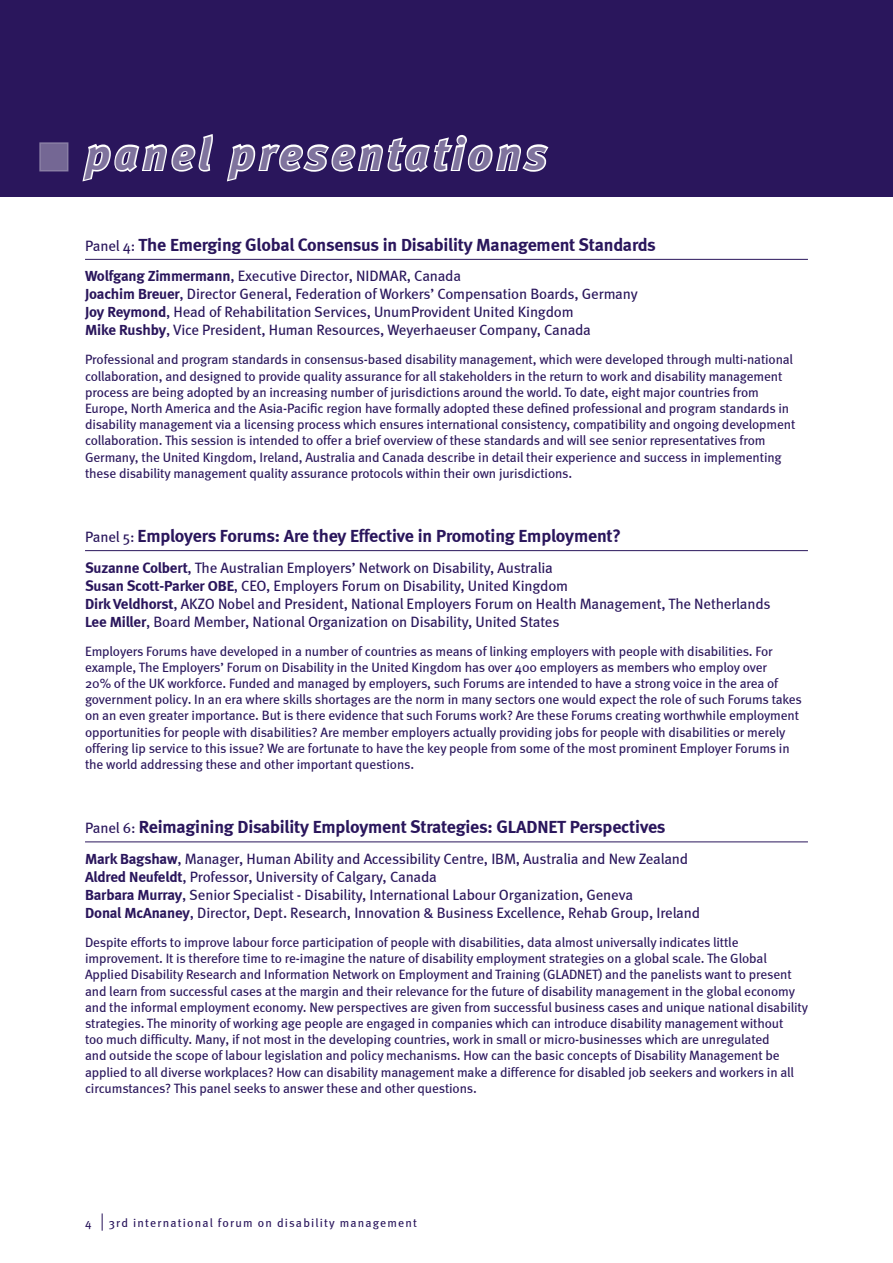
<style>
.page{position:relative;width:893px;height:1263px;background:#fff}
.page>*{position:absolute;margin:0;border:0;box-sizing:border-box;transform-origin:0 0}
.t1{font:italic 700 45px "Meta";letter-spacing:.1em;color:#7f739d}
.t2{font:700 18px "Meta";letter-spacing:-.01em;color:#2a165c}
.t3{font:15px/18px "Meta";letter-spacing:-.01em;color:#2a165c}
.t4{font:13.5px/16.2px "Meta";letter-spacing:-.01em;color:#2a165c}
.t5{font:12px "Meta";letter-spacing:.1em;color:#2a165c}
.s1{font-weight:400;font-size:15px}
.s2{font-weight:700}
.s3{font-size:18px}
</style>
<div class="page">
<hr style="left:85px;top:259px;width:723px;height:1px;background:#2a165c">
<hr style="left:85px;top:550px;width:723px;height:1px;background:#2a165c">
<hr style="left:85px;top:842px;width:723px;height:1px;background:#2a165c">
<div style="left:0;top:0;width:893px;height:197px;background:#2a165c"></div>
<svg style="left:82px;top:134px;width:131px;height:48px"></svg>
<svg style="left:226px;top:134px;width:323px;height:48px"></svg>
<div style="left:40px;top:143px;width:28px;height:28px;background:#746794"></div>
<h1 class="t1" style="left:85px;top:127px;width:463px">panel presentations</h1>
<h2 class="t2" style="left:85px;top:234px;width:572px"><span class="s1">Panel 4:</span> The Emerging Global Consensus in Disability Management Standards</h2>
<p class="t3" style="left:85px;top:267px;width:554px"><span class="s2">Wolfgang Zimmermann</span>, Executive Director, NIDMAR, Canada<br><span class="s2">Joachim Breuer</span>, Director General, Federation of Workers’ Compensation Boards, Germany <span class="s2">Joy Reymond</span>, Head of Rehabilitation Services, UnumProvident United Kingdom<br><span class="s2">Mike Rushby</span>, Vice President, Human Resources, Weyerhaeuser Company, Canada</p>
<p class="t4" style="left:85px;top:351px;width:712px">Professional and program standards in consensus-based disability management, which were developed through multi-national collaboration, and designed to provide quality assurance for all stakeholders in the return to work and disability management process are being adopted by an increasing number of jurisdictions around the world. To date, eight major countries from Europe, North America and the Asia-Pacific region have formally adopted these defined professional and program standards in disability management via a licensing process which ensures international consistency, compatibility and ongoing development collaboration. This session is intended to offer a brief overview of these standards and will see senior representatives from Germany, the United Kingdom, Ireland, Australia and Canada describe in detail their experience and success in implementing these disability management quality assurance protocols within their own jurisdictions.</p>
<h2 class="t2" style="left:85px;top:525px;width:538px"><span class="s1">Panel 5:</span> Employers Forums: Are they Effective in Promoting Employment?</h2>
<p class="t3" style="left:85px;top:558px;width:687px"><span class="s2">Suzanne Colbert</span>, The Australian Employers’ Network on Disability, Australia<br><span class="s2">Susan Scott-Parker OBE</span>, CEO, Employers Forum on Disability, United Kingdom<br><span class="s2">Dirk Veldhorst</span>, AKZO Nobel and President, National Employers Forum on Health Management, The Netherlands <span class="s2">Lee Miller</span>, Board Member, National Organization on Disability, United States</p>
<p class="t4" style="left:85px;top:643px;width:718px">Employers Forums have developed in a number of countries as means of linking employers with people with disabilities. For example, The Employers’ Forum on Disability in the United Kingdom has over 400 employers as members who employ over<br>20% of the UK workforce. Funded and managed by employers, such Forums are intended to have a strong voice in the area of government policy. In an era where skills shortages are the norm in many sectors one would expect the role of such Forums takes on an even greater importance. But is there evidence that such Forums work? Are these Forums creating worthwhile employment opportunities for people with disabilities? Are member employers actually providing jobs for people with disabilities or merely offering lip service to this issue? We are fortunate to have the key people from some of the most prominent Employer Forums in the world addressing these and other important questions.</p>
<h2 class="t2" style="left:85px;top:816px;width:582px"><span class="s1">Panel 6:</span> Reimagining Disability Employment Strategies: GLADNET Perspectives</h2>
<p class="t3" style="left:85px;top:849px;width:617px"><span class="s2">Mark Bagshaw</span>, Manager, Human Ability and Accessibility Centre, IBM, Australia and New Zealand <span class="s2">Aldred Neufeldt</span>, Professor, University of Calgary, Canada<br><span class="s2">Barbara Murray</span>, Senior Specialist - Disability, International Labour Organization, Geneva<br><span class="s2">Donal McAnaney</span>, Director, Dept. Research, Innovation &amp; Business Excellence, Rehab Group, Ireland</p>
<p class="t4" style="left:85px;top:934px;width:724px">Despite efforts to improve labour force participation of people with disabilities, data almost universally indicates little improvement. It is therefore time to re-imagine the nature of disability employment strategies on a global scale. The Global Applied Disability Research and Information Network on Employment and Training (GLADNET) and the panelists want to present and learn from successful cases at the margin and their relevance for the future of disability management in the global economy and the informal employment economy. New perspectives are given from successful business cases and unique national disability strategies. The minority of working age people are engaged in companies which can introduce disability management without<br>too much difficulty. Many, if not most in the developing countries, work in small or micro-businesses which are unregulated<br>and outside the scope of labour legislation and policy mechanisms. How can the basic concepts of Disability Management be applied to all diverse workplaces? How can disability management make a difference for disabled job seekers and workers in all circumstances? This panel seeks to answer these and other questions.</p>
<p class="t5" style="left:85px;top:1215px;width:334px">4 <span class="s3">|</span> 3rd international forum on disability management</p>
</div>
